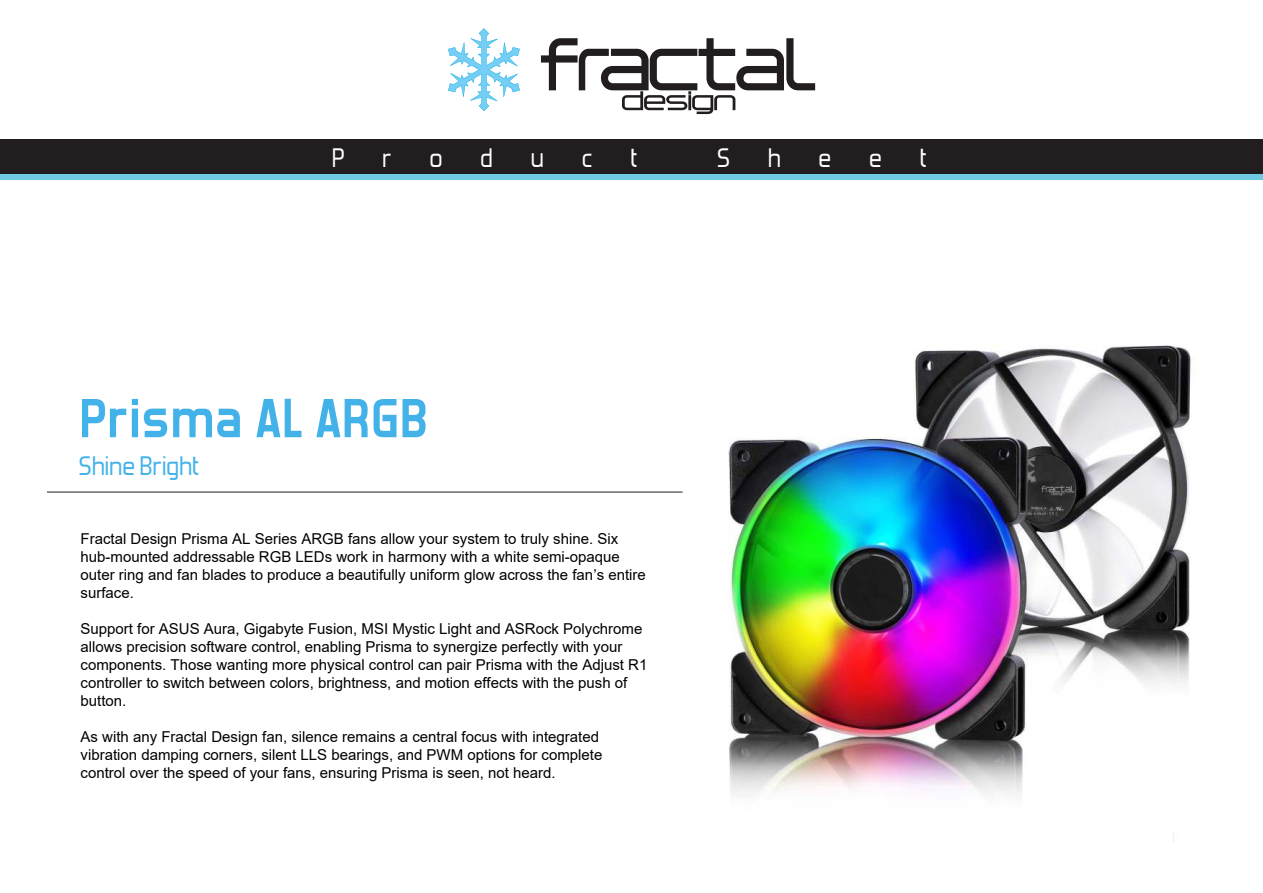
<style>
.page{position:relative;width:1263px;height:893px;background:#fff}
.page>*{position:absolute;margin:0;border:0;box-sizing:border-box;transform-origin:0 0}
.t1{font:700 60.75px "Forgotten Futurist";color:#42b2e9}
.t2{font:31.5px "Forgotten Futurist";letter-spacing:1.2em;color:#fff}
.t3{font:31.5px "Forgotten Futurist";color:#42b2e9}
.t4{font:15px/18px "Arial";color:#000}
</style>
<div class="page">
<hr style="left:47px;top:492px;width:636px;height:1px;background:#221e1f">
<div style="left:0;top:167px;width:1263px;height:13px;background:#6fcbe4"></div>
<div style="left:0;top:140px;width:1263px;height:34px;background:#221e1f"></div>
<svg style="left:541px;top:38px;width:274px;height:76px"></svg>
<svg style="left:448px;top:28px;width:72px;height:83px"></svg>
<img style="left:728px;top:345px;width:463px;height:497px">
<h2 class="t2" style="left:332px;top:137px;width:307px">Product</h2>
<h2 class="t2" style="left:717px;top:137px;width:211px">Sheet</h2>
<h1 class="t1" style="left:79px;top:399px;width:351px">Prisma AL ARGB</h1>
<h2 class="t3" style="left:79px;top:446px;width:122px">Shine Bright</h2>
<p class="t4" style="left:81px;top:531px;width:567px">Fractal Design Prisma AL Series ARGB fans allow your system to truly shine. Six hub-mounted addressable RGB LEDs work in harmony with a white semi-opaque outer ring and fan blades to produce a beautifully uniform glow across the fanís entire surface.</p>
<p class="t4" style="left:81px;top:621px;width:568px">Support for ASUS Aura, Gigabyte Fusion, MSI Mystic Light and ASRock Polychrome allows precision software control, enabling Prisma to synergize perfectly with your components. Those wanting more physical control can pair Prisma with the Adjust R1 controller to switch between colors, brightness, and motion effects with the push of button.</p>
<p class="t4" style="left:80px;top:729px;width:523px">As with any Fractal Design fan, silence remains a central focus with integrated vibration damping corners, silent LLS bearings, and PWM options for complete control over the speed of your fans, ensuring Prisma is seen, not heard.</p>
</div>
